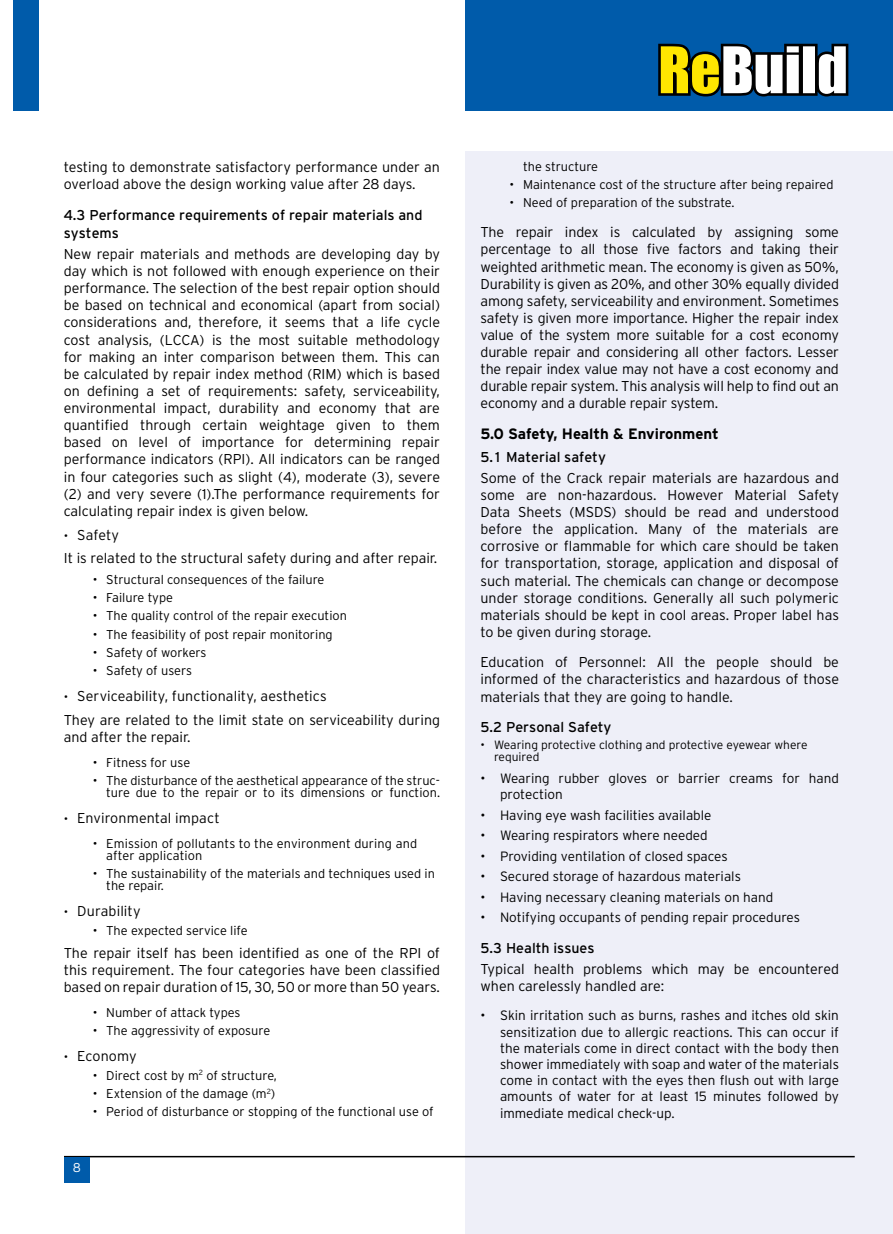
<style>
.page{position:relative;width:893px;height:1234px;background:#fff}
.page>*{position:absolute;margin:0;border:0;box-sizing:border-box;transform-origin:0 0}
.t1{font:700 15px "Interstate Plus";color:#000}
.t2{font:300 14.25px/17.1px "Interstate Plus";color:#000;text-align:justify}
.t3{font:14.25px/18px "Interstate Plus";color:#000}
.t4{font:300 13.5px/16.2px "Interstate Plus";color:#000}
.t5{font:300 12.75px/12px "Interstate Plus";color:#000}
.t6{font:300 12.75px "Interstate Plus";color:#fff}
.t7{font:300 12px/12px "Interstate Plus";color:#000}
.s1{font-size:12px}
</style>
<div class="page">
<div style="left:13px;top:0;width:25px;height:111px;background:#005baa"></div>
<div style="left:466px;top:0;width:427px;height:111px;background:#005baa"></div>
<svg style="left:658px;top:44px;width:190px;height:52px;background:#9ea17b"></svg>
<div style="left:466px;top:152px;width:427px;height:1081px;background:#eeeff8"></div>
<hr style="left:64px;top:1155px;width:791px;height:2px;background:#000">
<div style="left:64px;top:1156px;width:26px;height:26px;background:#005baa"></div>
<p class="t2" style="left:64px;top:158px;width:378px">testing to demonstrate satisfactory performance under an overload above the design working value after 28 days.</p>
<p class="t3" style="left:64px;top:205px;width:360px">4.3 Performance requirements of repair materials and systems</p>
<p class="t2" style="left:64px;top:245px;width:378px">New repair materials and methods are developing day by day which is not followed with enough experience on their performance. The selection of the best repair option should be based on technical and economical (apart from social) considerations and, therefore, it seems that a life cycle cost analysis, (LCCA) is the most suitable methodology for making an inter comparison between them. This can be calculated by repair index method (RIM) which is based on defining a set of requirements: safety, serviceability, environmental impact, durability and economy that are quantified through certain weightage given to them based on level of importance for determining repair performance indicators (RPI). All indicators can be ranged in four categories such as slight (4), moderate (3), severe (2) and very severe (1).The performance requirements for calculating repair index is given below.</p>
<p class="t2" style="left:64px;top:522px;width:375px;line-height:23.5px"><span class="s1">•</span> Safety<br>It is related to the structural safety during and after repair.</p>
<p class="t5" style="left:93px;top:572px;width:233px">• Structural consequences of the failure</p>
<p class="t5" style="left:93px;top:591px;width:82px">• Failure type</p>
<p class="t5" style="left:93px;top:609px;width:256px">• The quality control of the repair execution</p>
<p class="t5" style="left:93px;top:628px;width:241px">• The feasibility of post repair monitoring</p>
<p class="t5" style="left:93px;top:646px;width:115px">• Safety of workers</p>
<p class="t5" style="left:93px;top:664px;width:101px">• Safety of users</p>
<p class="t2" style="left:64px;top:684px;width:378px;line-height:23.5px"><span class="s1">•</span> Serviceability, functionality, aesthetics<br>They are related to the limit state on serviceability during</p>
<p class="t2" style="left:64px;top:728px;width:128px">and after the repair.</p>
<p class="t5" style="left:93px;top:756px;width:99px">• Fitness for use</p>
<p class="t5" style="left:93px;top:774px;width:349px;text-align:right">• The disturbance of the aesthetical appearance of the struc&shy;ture due to the repair or to its dimensions or function.</p>
<p class="t2" style="left:64px;top:809px;width:157px"><span class="s1">•</span> Environmental impact</p>
<p class="t5" style="left:106px;top:837px;width:312px;text-indent:-14px">• Emission of pollutants to the environment during and after application</p>
<p class="t5" style="left:106px;top:867px;width:330px;text-indent:-14px">• The sustainability of the materials and techniques used in the repair.</p>
<p class="t2" style="left:64px;top:902px;width:78px"><span class="s1">•</span> Durability</p>
<p class="t5" style="left:93px;top:923px;width:156px">• The expected service life</p>
<p class="t2" style="left:64px;top:944px;width:378px">The repair itself has been identified as one of the RPI of this requirement. The four categories have been classified based on repair duration of 15, 30, 50 or more than 50 years.</p>
<p class="t5" style="left:93px;top:1006px;width:149px">• Number of attack types</p>
<p class="t5" style="left:93px;top:1024px;width:179px">• The aggressivity of exposure</p>
<p class="t2" style="left:64px;top:1047px;width:74px"><span class="s1">•</span> Economy</p>
<p class="t5" style="left:93px;top:1068px;width:186px">• Direct cost by m<sup>2</sup> of structure,</p>
<p class="t5" style="left:93px;top:1087px;width:184px">• Extension of the damage (m<sup>2</sup>)</p>
<p class="t5" style="left:93px;top:1105px;width:342px">• Period of disturbance or stopping of the functional use of</p>
<p class="t6" style="left:73px;top:1160px;width:10px">8</p>
<p class="t5" style="left:523px;top:160px;width:77px">the structure</p>
<p class="t5" style="left:509px;top:178px;width:326px">• Maintenance cost of the structure after being repaired</p>
<p class="t5" style="left:509px;top:197px;width:227px">• Need of preparation of the substrate.</p>
<p class="t2" style="left:480px;top:223px;width:360px">The repair index is calculated by assigning some percentage to all those five factors and taking their weighted arithmetic mean. The economy is given as 50%, Durability is given as 20%, and other 30% equally divided among safety, serviceability and environment. Sometimes safety is given more importance. Higher the repair index value of the system more suitable for a cost economy durable repair and considering all other factors. Lesser the repair index value may not have a cost economy and durable repair system. This analysis will help to find out an economy and a durable repair system.</p>
<p class="t1" style="left:480px;top:425px;width:240px">5.0 Safety, Health &amp; Environment</p>
<p class="t3" style="left:480px;top:447px;width:127px">5.1 Material safety</p>
<p class="t2" style="left:480px;top:469px;width:360px">Some of the Crack repair materials are hazardous and some are non-hazardous. However Material Safety Data Sheets (MSDS) should be read and understood before the application. Many of the materials are corrosive or flammable for which care should be taken for transportation, storage, application and disposal of such material. The chemicals can change or decompose under storage conditions. Generally all such polymeric materials should be kept in cool areas. Proper label has to be given during storage.</p>
<p class="t2" style="left:480px;top:652px;width:360px">Education of Personnel: All the people should be informed of the characteristics and hazardous of those materials that they are going to handle.</p>
<p class="t3" style="left:480px;top:718px;width:133px">5.2 Personal Safety</p>
<p class="t7" style="left:494px;top:738px;width:315px;text-indent:-14px">• Wearing protective clothing and protective eyewear where required</p>
<p class="t4" style="left:500px;top:770px;width:340px;text-indent:-19px">• Wearing rubber gloves or barrier creams for hand protection</p>
<p class="t4" style="left:480px;top:806px;width:232px">• Having eye wash facilities available</p>
<p class="t4" style="left:480px;top:827px;width:229px">• Wearing respirators where needed</p>
<p class="t4" style="left:480px;top:847px;width:249px">• Providing ventilation of closed spaces</p>
<p class="t4" style="left:480px;top:868px;width:262px">• Secured storage of hazardous materials</p>
<p class="t4" style="left:480px;top:888px;width:294px">• Having necessary cleaning materials on hand</p>
<p class="t4" style="left:480px;top:909px;width:321px">• Notifying occupants of pending repair procedures</p>
<p class="t3" style="left:480px;top:938px;width:116px">5.3 Health issues</p>
<p class="t2" style="left:480px;top:960px;width:360px">Typical health problems which may be encountered when carelessly handled are:</p>
<p class="t4" style="left:500px;top:1007px;width:340px;text-align:justify;text-indent:-19px">• Skin irritation such as burns, rashes and itches old skin sensitization due to allergic reactions. This can occur if the materials come in direct contact with the body then shower immediately with soap and water of the materials come in contact with the eyes then flush out with large amounts of water for at least 15 minutes followed by immediate medical check-up.</p>
</div>
